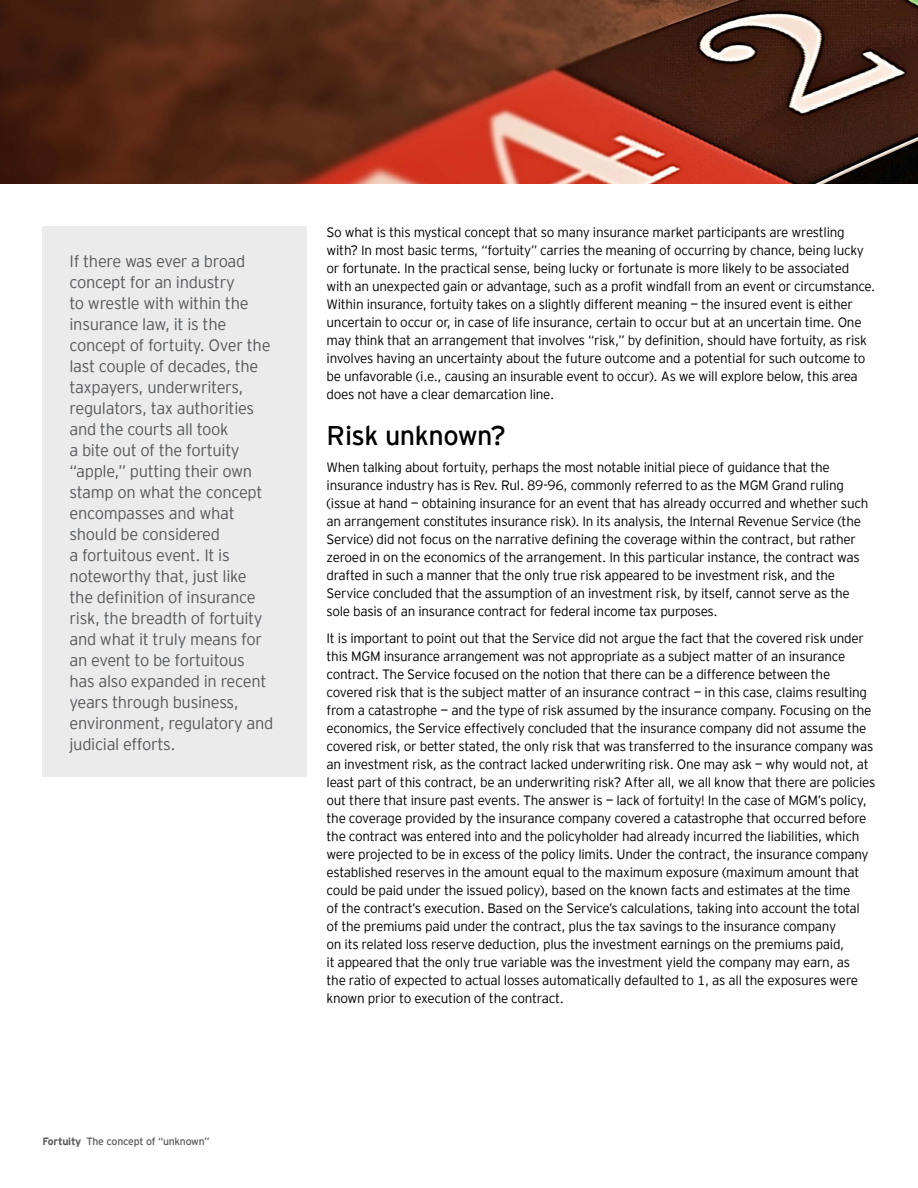
<style>
.page{position:relative;width:918px;height:1188px;background:#fff}
.page>*{position:absolute;margin:0;border:0;box-sizing:border-box;transform-origin:0 0}
.t1{font:27px "EY Interstate";letter-spacing:-.02em;color:#000}
.t2{font:300 16.5px/21px "EY Interstate";letter-spacing:-.02em;color:#58595b}
.t3{font:300 13.5px/18px "EY Interstate";letter-spacing:-.02em;color:#000}
.t4{font:10.5px "EY Interstate";letter-spacing:-.02em;color:#58595b}
.s1{font-weight:700}
</style>
<div class="page">
<div style="left:43px;top:226px;width:264px;height:551px;background:#ebebec"></div>
<img style="left:0;top:0;width:918px;height:184px">
<p class="t2" style="left:70px;top:249px;width:205px">If there was ever a broad concept for an industry<br>to wrestle with within the insurance law, it is the concept of fortuity. Over the last couple of decades, the taxpayers, underwriters, regulators, tax authorities and the courts all took<br>a bite out of the fortuity “apple,” putting their own stamp on what the concept encompasses and what should be considered<br>a fortuitous event. It is noteworthy that, just like the definition of insurance risk, the breadth of fortuity and what it truly means for an event to be fortuitous has also expanded in recent years through business, environment, regulatory and judicial efforts.</p>
<p class="t4" style="left:43px;top:1133px;width:169px"><span class="s1">Fortuity</span> The concept of “unknown”</p>
<p class="t3" style="left:327px;top:223px;width:550px">So what is this mystical concept that so many insurance market participants are wrestling with? In most basic terms, “fortuity” carries the meaning of occurring by chance, being lucky or fortunate. In the practical sense, being lucky or fortunate is more likely to be associated with an unexpected gain or advantage, such as a profit windfall from an event or circumstance.<br>Within insurance, fortuity takes on a slightly different meaning — the insured event is either uncertain to occur or, in case of life insurance, certain to occur but at an uncertain time. One may think that an arrangement that involves “risk,” by definition, should have fortuity, as risk involves having an uncertainty about the future outcome and a potential for such outcome to be unfavorable (i.e., causing an insurable event to occur). As we will explore below, this area does not have a clear demarcation line.</p>
<h1 class="t1" style="left:327px;top:416px;width:181px">Risk unknown?</h1>
<p class="t3" style="left:327px;top:457px;width:543px">When talking about fortuity, perhaps the most notable initial piece of guidance that the insurance industry has is Rev. Rul. 89-96, commonly referred to as the MGM Grand ruling (issue at hand — obtaining insurance for an event that has already occurred and whether such an arrangement constitutes insurance risk). In its analysis, the Internal Revenue Service (the Service) did not focus on the narrative defining the coverage within the contract, but rather zeroed in on the economics of the arrangement. In this particular instance, the contract was drafted in such a manner that the only true risk appeared to be investment risk, and the Service concluded that the assumption of an investment risk, by itself, cannot serve as the sole basis of an insurance contract for federal income tax purposes.</p>
<p class="t3" style="left:327px;top:628px;width:550px">It is important to point out that the Service did not argue the fact that the covered risk under this MGM insurance arrangement was not appropriate as a subject matter of an insurance contract. The Service focused on the notion that there can be a difference between the covered risk that is the subject matter of an insurance contract — in this case, claims resulting from a catastrophe — and the type of risk assumed by the insurance company. Focusing on the economics, the Service effectively concluded that the insurance company did not assume the covered risk, or better stated, the only risk that was transferred to the insurance company was an investment risk, as the contract lacked underwriting risk. One may ask — why would not, at least part of this contract, be an underwriting risk? After all, we all know that there are policies out there that insure past events. The answer is — lack of fortuity! In the case of MGM’s policy, the coverage provided by the insurance company covered a catastrophe that occurred before the contract was entered into and the policyholder had already incurred the liabilities, which were projected to be in excess of the policy limits. Under the contract, the insurance company established reserves in the amount equal to the maximum exposure (maximum amount that could be paid under the issued policy), based on the known facts and estimates at the time<br>of the contract’s execution. Based on the Service’s calculations, taking into account the total of the premiums paid under the contract, plus the tax savings to the insurance company<br>on its related loss reserve deduction, plus the investment earnings on the premiums paid,<br>it appeared that the only true variable was the investment yield the company may earn, as<br>the ratio of expected to actual losses automatically defaulted to 1, as all the exposures were known prior to execution of the contract.</p>
</div>
